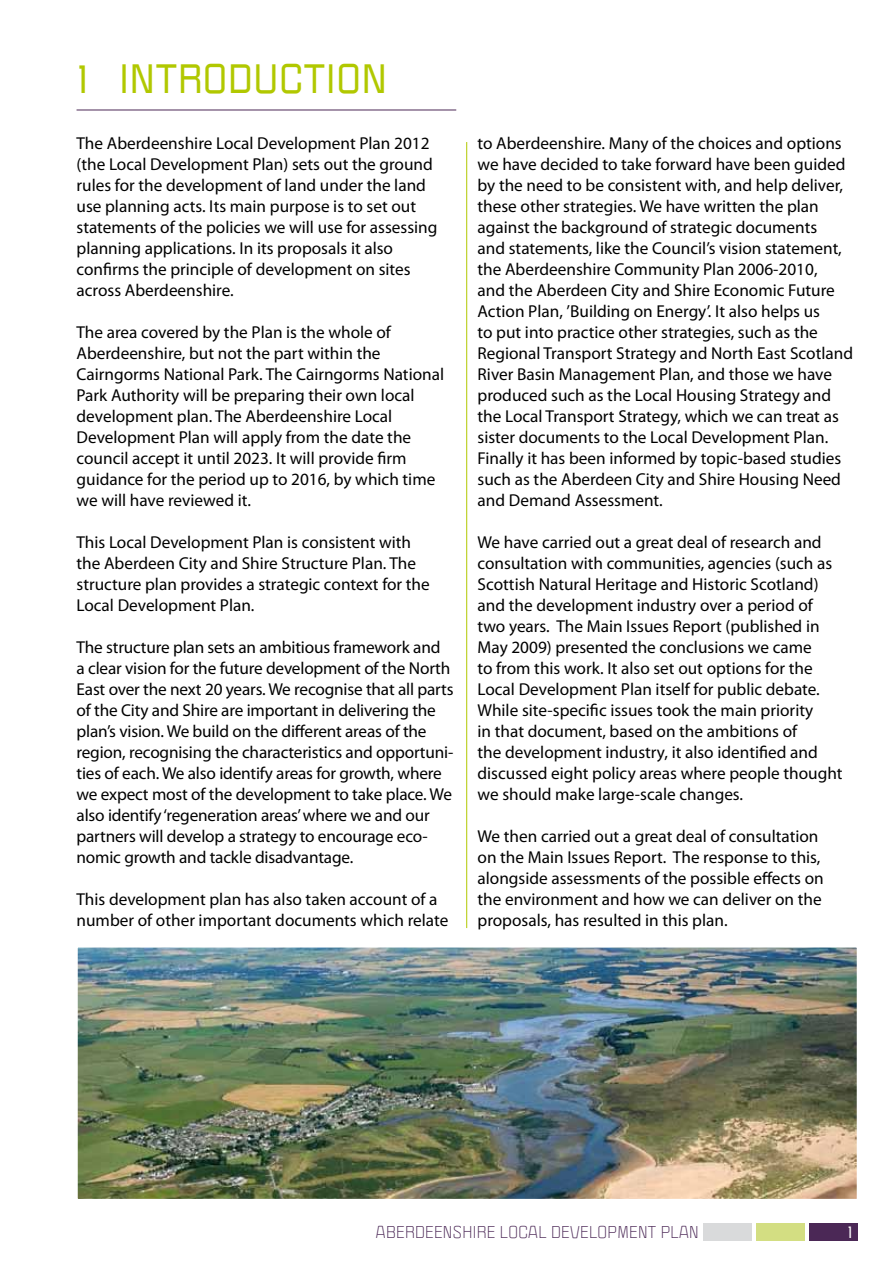
<style>
.page{position:relative;width:893px;height:1263px;background:#fff}
.page>*{position:absolute;margin:0;border:0;box-sizing:border-box;transform-origin:0 0}
.t1{font:700 36px "Politica XT";letter-spacing:.015em;color:#b1c800}
.t2{font:17.25px/21px "Myriad Pro";color:#000}
.t3{font:15px "Politica XT";letter-spacing:.025em;color:#4b2856}
.t4{font:700 15px "Politica XT";color:#fff}
</style>
<div class="page">
<div style="left:809px;top:1224px;width:48px;height:17px;background:#4b2856"></div>
<div style="left:756px;top:1224px;width:48px;height:17px;background:#d3de82"></div>
<div style="left:703px;top:1224px;width:49px;height:17px;background:#d9dadb"></div>
<hr style="left:466px;top:142px;width:1px;height:1057px;background:#b1c800">
<img style="left:77px;top:918px;width:781px;height:310px">
<hr style="left:77px;top:110px;width:379px;height:1px;background:#4b2856">
<h1 class="t1" style="left:77px;top:55px;width:312px">1 INTRODUCTION</h1>
<p class="t2" style="left:77px;top:133px;width:362px">The Aberdeenshire Local Development Plan 2012 (the Local Development Plan) sets out the ground rules for the development of land under the land use planning acts. Its main purpose is to set out statements of the policies we will use for assessing planning applications. In its proposals it also confirms the principle of development on sites across Aberdeenshire.</p>
<p class="t2" style="left:77px;top:321px;width:369px">The area covered by the Plan is the whole of Aberdeenshire, but not the part within the Cairngorms National Park. The Cairngorms National Park Authority will be preparing their own local development plan. The Aberdeenshire Local Development Plan will apply from the date the council accept it until 2023. It will provide firm guidance for the period up to 2016, by which time we will have reviewed it.</p>
<p class="t2" style="left:77px;top:531px;width:355px">This Local Development Plan is consistent with the Aberdeen City and Shire Structure Plan. The structure plan provides a strategic context for the Local Development Plan.</p>
<p class="t2" style="left:77px;top:636px;width:378px">The structure plan sets an ambitious framework and<br>a clear vision for the future development of the North East over the next 20 years. We recognise that all parts of the City and Shire are important in delivering the plan’s vision. We build on the different areas of the region, recognising the characteristics and opportuni&shy;ties of each. We also identify areas for growth, where we expect most of the development to take place. We also identify ‘regeneration areas’ where we and our partners will develop a strategy to encourage eco&shy;nomic growth and tackle disadvantage.</p>
<p class="t2" style="left:77px;top:888px;width:373px">This development plan has also taken account of a number of other important documents which relate</p>
<p class="t2" style="left:477px;top:133px;width:377px">to Aberdeenshire. Many of the choices and options we have decided to take forward have been guided by the need to be consistent with, and help deliver, these other strategies. We have written the plan against the background of strategic documents<br>and statements, like the Council’s vision statement, the Aberdeenshire Community Plan 2006-2010,<br>and the Aberdeen City and Shire Economic Future Action Plan, ’Building on Energy’. It also helps us<br>to put into practice other strategies, such as the Regional Transport Strategy and North East Scotland River Basin Management Plan, and those we have produced such as the Local Housing Strategy and the Local Transport Strategy, which we can treat as sister documents to the Local Development Plan.<br>Finally it has been informed by topic-based studies such as the Aberdeen City and Shire Housing Need and Demand Assessment.</p>
<p class="t2" style="left:477px;top:531px;width:367px">We have carried out a great deal of research and consultation with communities, agencies (such as Scottish Natural Heritage and Historic Scotland) and the development industry over a period of two years. The Main Issues Report (published in May 2009) presented the conclusions we came<br>to from this work. It also set out options for the Local Development Plan itself for public debate.<br>While site-specific issues took the main priority<br>in that document, based on the ambitions of<br>the development industry, it also identified and discussed eight policy areas where people thought we should make large-scale changes.</p>
<p class="t2" style="left:477px;top:825px;width:348px">We then carried out a great deal of consultation on the Main Issues Report. The response to this, alongside assessments of the possible effects on the environment and how we can deliver on the proposals, has resulted in this plan.</p>
<p class="t3" style="left:376px;top:1223px;width:324px">ABERDEENSHIRE LOCAL DEVELOPMENT PLAN</p>
<p class="t4" style="left:847px;top:1222px;width:6px">1</p>
</div>
